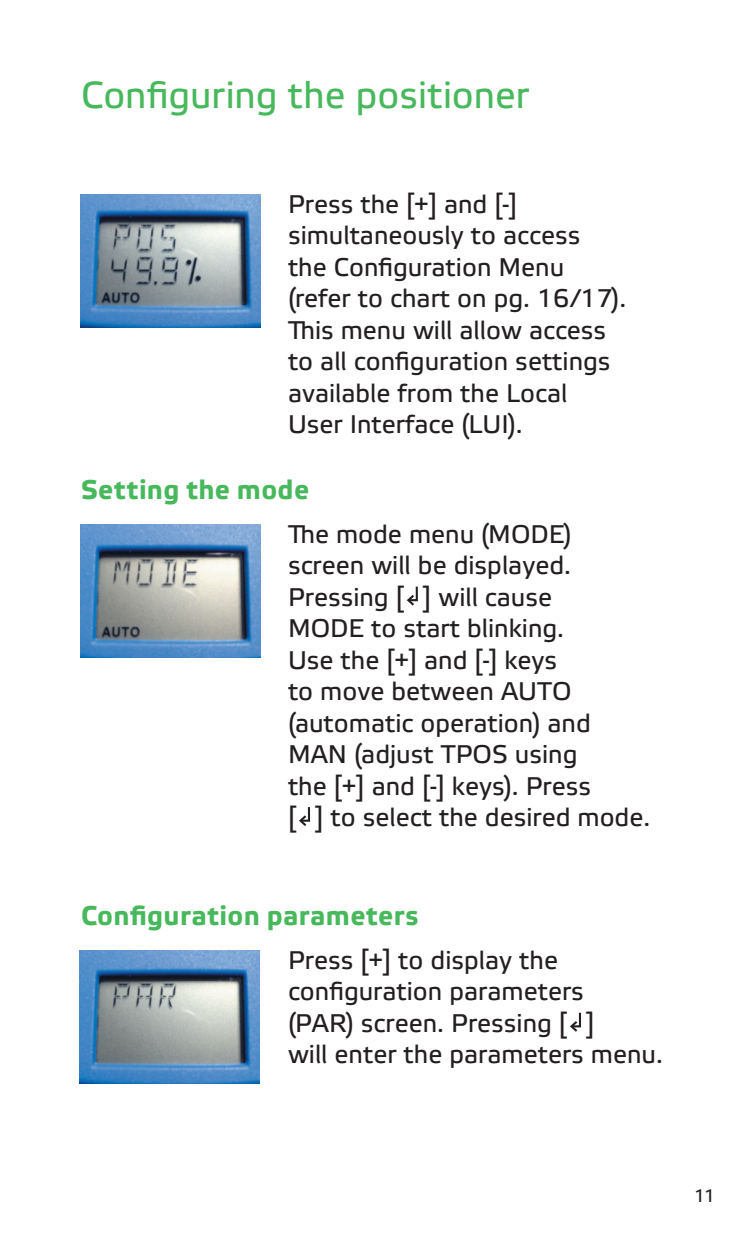
<style>
.page{position:relative;width:756px;height:1242px;background:#fff}
.page>*{position:absolute;margin:0;border:0;box-sizing:border-box;transform-origin:0 0}
.t1{font:37.5px "Etelka Text";color:#48b85c}
.t2{font:700 27px "Etelka Text";letter-spacing:.015em;color:#48b85c}
.t3{font:25.5px/31.5px "Etelka Text";color:#231f20}
.t4{font:18px "Etelka Text";color:#231f20}
</style>
<div class="page">
<svg style="left:406px;top:586px;width:12px;height:20px"></svg>
<svg style="left:299px;top:807px;width:12px;height:19px"></svg>
<img style="left:81px;top:524px;width:180px;height:134px">
<img style="left:81px;top:194px;width:180px;height:134px">
<svg style="left:570px;top:1012px;width:11px;height:20px"></svg>
<img style="left:80px;top:950px;width:180px;height:134px">
<h1 class="t1" style="left:81px;top:72px;width:450px">Configuring the positioner</h1>
<p class="t3" style="left:288px;top:189px;width:340px">Press the [+] and [-] simultaneously to access<br>the Configuration Menu (refer to chart on pg. 16/17).<br>This menu will allow access to all configuration settings available from the Local<br>User Interface (LUI).</p>
<p class="t2" style="left:81px;top:472px;width:230px">Setting the mode</p>
<p class="t3" style="left:288px;top:519px;width:364px">The mode menu (MODE) screen will be displayed.<br>Pressing [ ] will cause<br>MODE to start blinking.<br>Use the [+] and [-] keys<br>to move between AUTO (automatic operation) and<br>MAN (adjust TPOS using<br>the [+] and [-] keys). Press<br>[ ] to select the desired mode.</p>
<p class="t2" style="left:81px;top:899px;width:339px">Configuration parameters</p>
<p class="t3" style="left:288px;top:945px;width:376px">Press [+] to display the configuration parameters<br>(PAR) screen. Pressing [ ]<br>will enter the parameters menu.</p>
<p class="t4" style="left:694px;top:1184px;width:23px">11</p>
</div>
